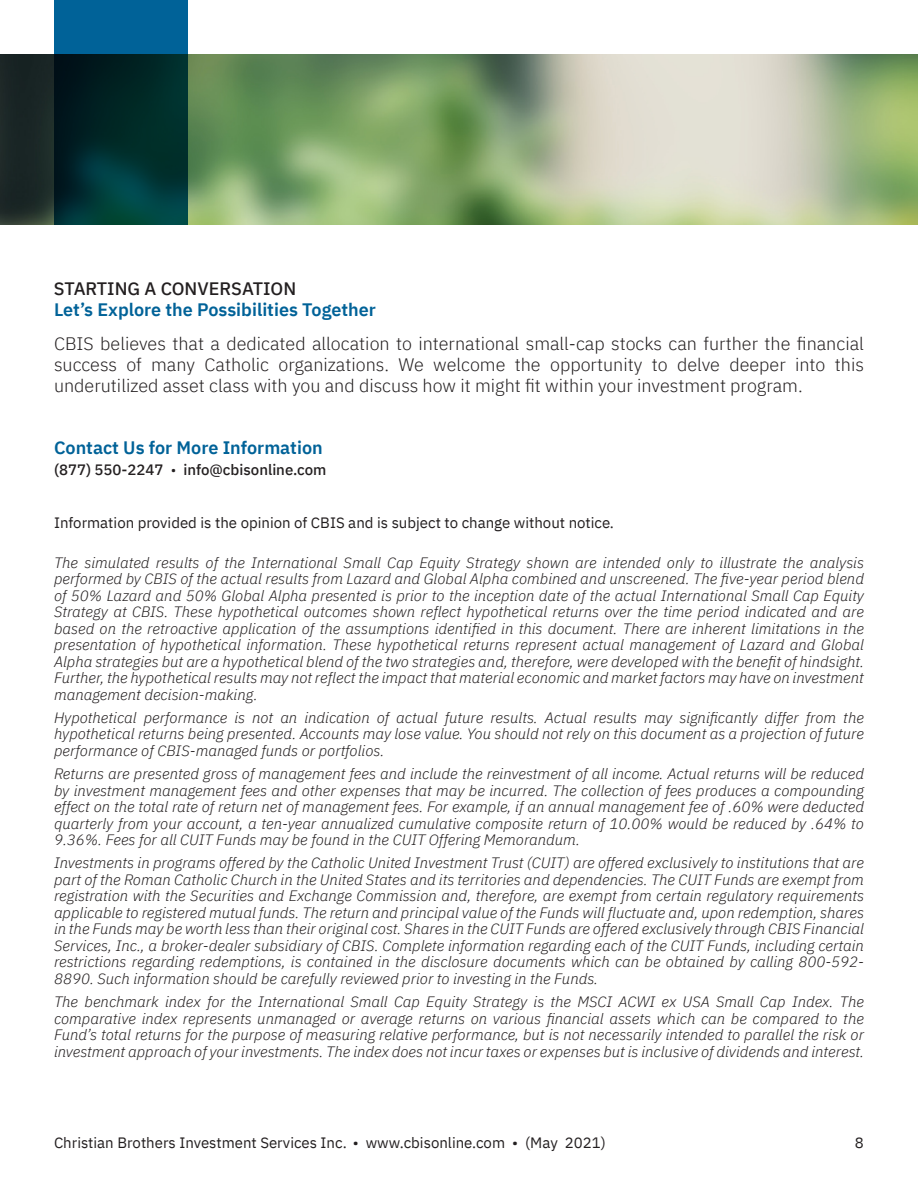
<style>
.page{position:relative;width:918px;height:1188px;background:#fff}
.page>*{position:absolute;margin:0;border:0;box-sizing:border-box;transform-origin:0 0}
.t1{font:300 18px/21px "IBM Plex Sans";color:#231f20;text-align:justify}
.t2{font:600 18px "IBM Plex Sans";color:#006298}
.t3{font:500 18px "IBM Plex Sans";color:#231f20}
.t4{font:italic 300 15px/16.5px "IBM Plex Sans";color:#231f20;text-align:justify}
.t5{font:15px "IBM Plex Sans";color:#231f20}
.t6{font:500 15px "IBM Plex Sans";color:#231f20}
.s1{font-weight:300}
</style>
<div class="page">
<img style="left:0;top:54px;width:918px;height:171px">
<svg style="left:54px;top:0;width:134px;height:225px;background:#003946"></svg>
<p class="t3" style="left:54px;top:281px;width:244px">STARTING A CONVERSATION</p>
<p class="t2" style="left:54px;top:295px;width:323px">Let’s Explore the Possibilities Together</p>
<p class="t1" style="left:54px;top:332px;width:812px">CBIS believes that a dedicated allocation to international small-cap stocks can further the financial success of many Catholic organizations. We welcome the opportunity to delve deeper into this underutilized asset class with you and discuss how it might fit within your investment program.</p>
<p class="t2" style="left:54px;top:440px;width:270px">Contact Us for More Information</p>
<p class="t6" style="left:54px;top:463px;width:274px">(877) 550-2247 <span class="s1">•</span> info@cbisonline.com</p>
<p class="t5" style="left:54px;top:516px;width:562px">Information provided is the opinion of CBIS and is subject to change without notice.</p>
<p class="t4" style="left:54px;top:555px;width:812px">The simulated results of the International Small Cap Equity Strategy shown are intended only to illustrate the analysis performed by CBIS of the actual results from Lazard and Global Alpha combined and unscreened. The five-year period blend of 50% Lazard and 50% Global Alpha presented is prior to the inception date of the actual International Small Cap Equity Strategy at CBIS. These hypothetical outcomes shown reflect hypothetical returns over the time period indicated and are based on the retroactive application of the assumptions identified in this document. There are inherent limitations in the presentation of hypothetical information. These hypothetical returns represent actual management of Lazard and Global Alpha strategies but are a hypothetical blend of the two strategies and, therefore, were developed with the benefit of hindsight.<br>Further, the hypothetical results may not reflect the impact that material economic and market factors may have on investment management decision-making.</p>
<p class="t4" style="left:54px;top:708px;width:811px">Hypothetical performance is not an indication of actual future results. Actual results may significantly differ from the hypothetical returns being presented. Accounts may lose value. You should not rely on this document as a projection of future performance of CBIS-managed funds or portfolios.</p>
<p class="t4" style="left:54px;top:764px;width:811px">Returns are presented gross of management fees and include the reinvestment of all income. Actual returns will be reduced by investment management fees and other expenses that may be incurred. The collection of fees produces a compounding effect on the total rate of return net of management fees. For example, if an annual management fee of .60% were deducted quarterly from your account, a ten-year annualized cumulative composite return of 10.00% would be reduced by .64% to 9.36%. Fees for all CUIT Funds may be found in the CUIT Offering Memorandum.</p>
<p class="t4" style="left:54px;top:854px;width:812px">Investments in programs offered by the Catholic United Investment Trust (CUIT) are offered exclusively to institutions that are part of the Roman Catholic Church in the United States and its territories and dependencies. The CUIT Funds are exempt from registration with the Securities and Exchange Commission and, therefore, are exempt from certain regulatory requirements applicable to registered mutual funds. The return and principal value of the Funds will fluctuate and, upon redemption, shares in the Funds may be worth less than their original cost. Shares in the CUIT Funds are offered exclusively through CBIS Financial Services, Inc., a broker-dealer subsidiary of CBIS. Complete information regarding each of the CUIT Funds, including certain restrictions regarding redemptions, is contained in the disclosure documents which can be obtained by calling 800-592- 8890. Such information should be carefully reviewed prior to investing in the Funds.</p>
<p class="t4" style="left:54px;top:992px;width:812px">The benchmark index for the International Small Cap Equity Strategy is the MSCI ACWI ex USA Small Cap Index. The comparative index represents unmanaged or average returns on various financial assets which can be compared to the Fund’s total returns for the purpose of measuring relative performance, but is not necessarily intended to parallel the risk or investment approach of your investments. The index does not incur taxes or expenses but is inclusive of dividends and interest.</p>
<p class="t5" style="left:54px;top:1136px;width:553px">Christian Brothers Investment Services Inc. • www.cbisonline.com • (May 2021)</p>
<p class="t5" style="left:855px;top:1136px;width:10px">8</p>
</div>
